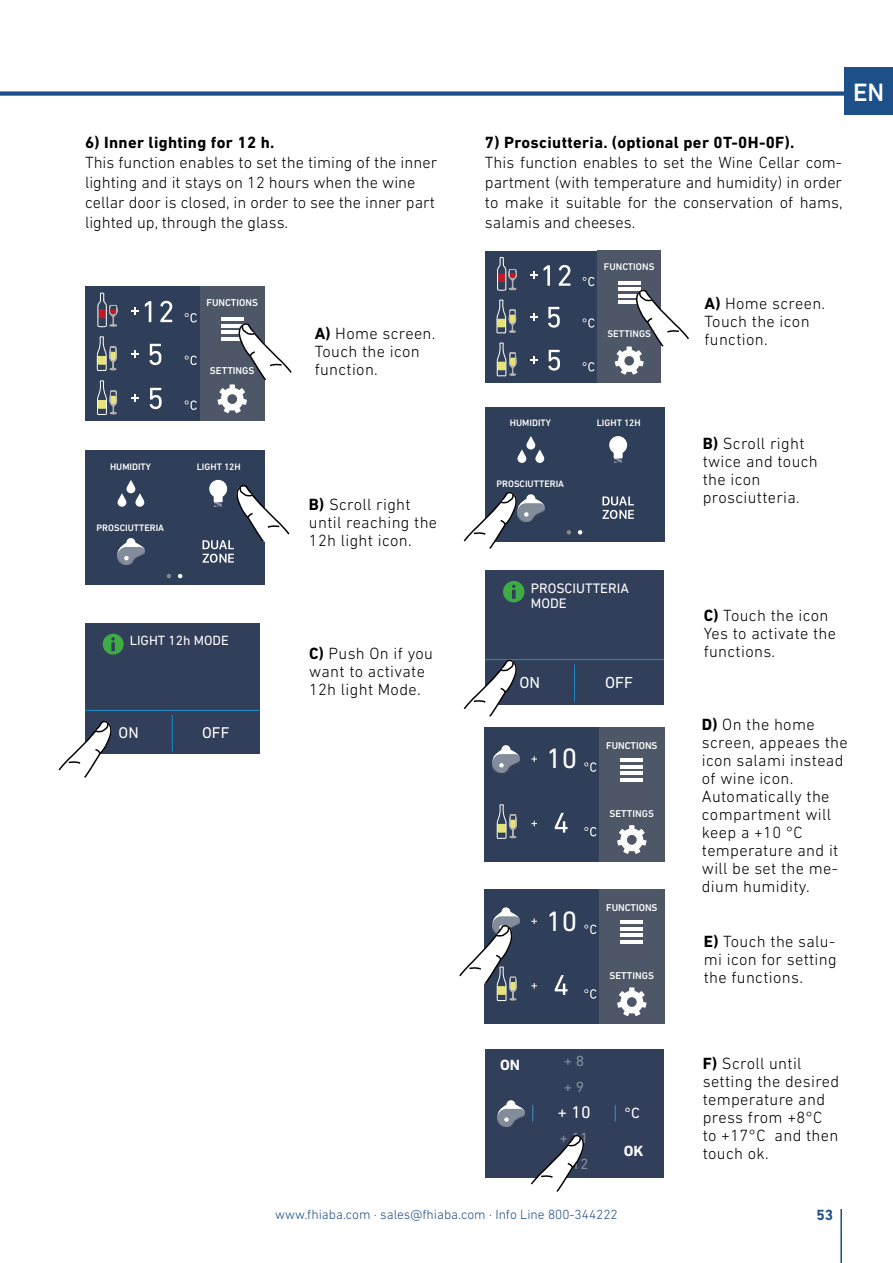
<style>
.page{position:relative;width:893px;height:1263px;background:#fff}
.page>*{position:absolute;margin:0;border:0;box-sizing:border-box;transform-origin:0 0}
.t1{font:28.5px "DIN Next LT Pro";color:#fff}
.t2{font:500 25.5px "DIN Next LT Pro";color:#fff}
.t3{font:17.25px "DIN Next LT Pro";color:#fff;scale:1.04 1}
.t4{font:300 16.5px/18px "DIN Next LT Pro";letter-spacing:.02em;color:#000}
.t5{font:300 16.5px/19.8px "DIN Next LT Pro";color:#000}
.t6{font:700 16.5px "DIN Next LT Pro";letter-spacing:.02em;color:#000}
.t7{font:16.2px "DIN Next LT Pro";color:#fff}
.t8{font:15.75px "DIN Next LT Pro";color:#fff}
.t9{font:15px/25.8px "DIN Next LT Pro";color:#838c9b;scale:1.04 1}
.t10{font:700 15px "DIN Next LT Pro";color:#fff;scale:1.04 1}
.t11{font:15px "DIN Next LT Pro";color:#fff;scale:1.04 1}
.t12{font:700 15px "DIN Next LT Pro";color:#1d4f89}
.t13{font:13.95px/15.1px "DIN Next LT Pro";color:#fff}
.t14{font:13.65px "DIN Next LT Pro";color:#fff}
.t15{font:300 13.5px "DIN Next LT Pro";color:#1d4f89}
.t16{font:500 10.05px "DIN Next LT Pro";color:#fff}
.t17{font:500 9.9px "DIN Next LT Pro";color:#fff}
.t18{font:500 9.45px "DIN Next LT Pro";color:#fff}
.s1{font-weight:700}
</style>
<div class="page">
<div style="left:844px;top:67px;width:49px;height:48px;background:#1d4f89"></div>
<div style="left:85px;top:286px;width:179px;height:135px;background:#303f59"></div>
<svg style="left:185px;top:313px;width:12px;height:9px"></svg>
<svg style="left:185px;top:356px;width:12px;height:9px"></svg>
<svg style="left:185px;top:400px;width:12px;height:10px"></svg>
<div style="left:200px;top:286px;width:64px;height:135px;background:#4e5767"></div>
<hr style="left:221px;top:318px;width:23px;height:3px;background:#fff">
<svg style="left:149px;top:344px;width:12px;height:21px"></svg>
<svg style="left:145px;top:301px;width:6px;height:21px"></svg>
<svg style="left:160px;top:301px;width:12px;height:21px"></svg>
<svg style="left:132px;top:350px;width:7px;height:7px"></svg>
<svg style="left:132px;top:308px;width:7px;height:7px"></svg>
<svg style="left:97px;top:293px;width:20px;height:122px"></svg>
<svg style="left:150px;top:388px;width:12px;height:21px"></svg>
<svg style="left:132px;top:394px;width:7px;height:7px"></svg>
<svg style="left:218px;top:321px;width:74px;height:92px"></svg>
<div style="left:85px;top:451px;width:179px;height:134px;background:#303f59"></div>
<svg style="left:117px;top:480px;width:27px;height:27px"></svg>
<svg style="left:178px;top:574px;width:4px;height:4px"></svg>
<svg style="left:167px;top:574px;width:4px;height:4px"></svg>
<img style="left:118px;top:560px;width:16px;height:5px">
<svg style="left:117px;top:538px;width:27px;height:22px"></svg>
<svg style="left:203px;top:480px;width:87px;height:83px"></svg>
<div style="left:485px;top:571px;width:179px;height:134px;background:#313f5a"></div>
<hr style="left:485px;top:659px;width:179px;height:1px;background:#198bc9">
<hr style="left:574px;top:664px;width:1px;height:38px;background:#198bc9">
<svg style="left:503px;top:581px;width:21px;height:21px"></svg>
<div style="left:485px;top:251px;width:176px;height:131px;background:#303f59"></div>
<svg style="left:583px;top:277px;width:11px;height:9px"></svg>
<svg style="left:583px;top:318px;width:11px;height:10px"></svg>
<svg style="left:583px;top:362px;width:11px;height:9px"></svg>
<div style="left:598px;top:251px;width:63px;height:131px;background:#4e5767"></div>
<hr style="left:618px;top:281px;width:22px;height:3px;background:#fff">
<svg style="left:548px;top:307px;width:12px;height:21px"></svg>
<svg style="left:544px;top:265px;width:6px;height:21px"></svg>
<svg style="left:559px;top:265px;width:11px;height:21px"></svg>
<svg style="left:531px;top:313px;width:7px;height:7px"></svg>
<svg style="left:531px;top:272px;width:7px;height:7px"></svg>
<svg style="left:497px;top:257px;width:20px;height:119px"></svg>
<svg style="left:548px;top:350px;width:12px;height:21px"></svg>
<svg style="left:531px;top:356px;width:7px;height:7px"></svg>
<svg style="left:615px;top:288px;width:74px;height:87px"></svg>
<div style="left:485px;top:407px;width:179px;height:134px;background:#303f59"></div>
<svg style="left:517px;top:436px;width:27px;height:27px"></svg>
<svg style="left:602px;top:496px;width:32px;height:23px"></svg>
<svg style="left:609px;top:436px;width:18px;height:27px"></svg>
<svg style="left:578px;top:530px;width:4px;height:4px"></svg>
<svg style="left:567px;top:530px;width:4px;height:4px"></svg>
<svg style="left:463px;top:491px;width:81px;height:58px"></svg>
<svg style="left:463px;top:659px;width:56px;height:58px"></svg>
<div style="left:485px;top:1049px;width:178px;height:128px;background:#313f5a"></div>
<svg style="left:615px;top:1105px;width:1px;height:16px"></svg>
<svg style="left:533px;top:1105px;width:1px;height:16px"></svg>
<img style="left:498px;top:1122px;width:16px;height:4px">
<svg style="left:498px;top:1100px;width:26px;height:22px"></svg>
<div style="left:485px;top:727px;width:179px;height:135px;background:#303f59"></div>
<div style="left:600px;top:727px;width:64px;height:135px;background:#4e5767"></div>
<svg style="left:617px;top:825px;width:29px;height:29px"></svg>
<hr style="left:620px;top:758px;width:23px;height:4px;background:#fff">
<hr style="left:620px;top:765px;width:23px;height:3px;background:#fff">
<hr style="left:620px;top:771px;width:23px;height:4px;background:#fff">
<hr style="left:620px;top:778px;width:23px;height:3px;background:#fff">
<svg style="left:584px;top:762px;width:12px;height:10px"></svg>
<svg style="left:584px;top:827px;width:12px;height:9px"></svg>
<svg style="left:497px;top:804px;width:20px;height:35px"></svg>
<svg style="left:555px;top:813px;width:13px;height:20px"></svg>
<svg style="left:531px;top:756px;width:6px;height:6px"></svg>
<svg style="left:531px;top:821px;width:6px;height:5px"></svg>
<img style="left:492px;top:767px;width:18px;height:5px">
<svg style="left:492px;top:745px;width:27px;height:22px"></svg>
<div style="left:485px;top:890px;width:179px;height:134px;background:#303f59"></div>
<div style="left:600px;top:890px;width:64px;height:134px;background:#4e5767"></div>
<svg style="left:617px;top:987px;width:29px;height:29px"></svg>
<hr style="left:620px;top:921px;width:23px;height:3px;background:#fff">
<hr style="left:620px;top:927px;width:23px;height:3px;background:#fff">
<hr style="left:620px;top:934px;width:23px;height:3px;background:#fff">
<hr style="left:620px;top:940px;width:23px;height:3px;background:#fff">
<svg style="left:584px;top:925px;width:12px;height:9px"></svg>
<svg style="left:584px;top:989px;width:12px;height:10px"></svg>
<svg style="left:555px;top:975px;width:13px;height:20px"></svg>
<svg style="left:531px;top:918px;width:6px;height:6px"></svg>
<svg style="left:531px;top:983px;width:6px;height:6px"></svg>
<svg style="left:530px;top:1134px;width:56px;height:58px"></svg>
<svg style="left:459px;top:907px;width:60px;height:94px"></svg>
<div style="left:85px;top:624px;width:174px;height:130px;background:#313f5a"></div>
<hr style="left:85px;top:710px;width:174px;height:1px;background:#198bc9">
<hr style="left:172px;top:715px;width:1px;height:36px;background:#198bc9">
<svg style="left:103px;top:634px;width:21px;height:21px"></svg>
<svg style="left:58px;top:720px;width:54px;height:58px"></svg>
<hr style="left:840px;top:1209px;width:2px;height:54px;background:#1d4f89">
<div style="left:0;top:91px;width:851px;height:5px;background:#1d4f89"></div>
<p class="t6" style="left:85px;top:133px;width:191px">6) Inner lighting for 12 h.</p>
<p class="t5" style="left:85px;top:153px;width:354px">This function enables to set the timing of the inner lighting and it stays on 12 hours when the wine cellar door is closed, in order to see the inner part lighted up, through the glass.</p>
<p class="t16" style="left:206px;top:297px;width:53px">FUNCTIONS</p>
<p class="t16" style="left:210px;top:365px;width:46px">SETTINGS</p>
<p class="t18" style="left:110px;top:461px;width:42px">HUMIDITY</p>
<p class="t18" style="left:97px;top:522px;width:69px">PROSCIUTTERIA</p>
<p class="t18" style="left:197px;top:461px;width:46px">LIGHT 12H</p>
<p class="t14" style="left:130px;top:633px;width:100px">LIGHT 12h MODE</p>
<p class="t8" style="left:119px;top:724px;width:22px">ON</p>
<p class="t8" style="left:202px;top:724px;width:29px">OFF</p>
<p class="t4" style="left:315px;top:325px;width:122px"><span class="s1">A)</span> Home screen.<br>Touch the icon function.</p>
<p class="t4" style="left:309px;top:496px;width:130px"><span class="s1">B)</span> Scroll right until reaching the<br>12h light icon.</p>
<p class="t4" style="left:309px;top:644px;width:126px"><span class="s1">C)</span> Push On if you want to activate<br>12h light Mode.</p>
<h2 class="t2" style="left:853px;top:77px;width:33px">EN</h2>
<p class="t6" style="left:485px;top:133px;width:311px">7) Prosciutteria. (optional per 0T-0H-0F).</p>
<p class="t4" style="left:485px;top:153px;width:359px;line-height:19.8px;text-align:justify">This function enables to set the Wine Cellar com&shy;partment (with temperature and humidity) in order to make it suitable for the conservation of hams, salamis and cheeses.</p>
<p class="t17" style="left:604px;top:261px;width:52px">FUNCTIONS</p>
<p class="t17" style="left:607px;top:327px;width:45px">SETTINGS</p>
<p class="t4" style="left:704px;top:294px;width:122px"><span class="s1">A)</span> Home screen.<br>Touch the icon function.</p>
<p class="t18" style="left:510px;top:418px;width:42px">HUMIDITY</p>
<p class="t18" style="left:496px;top:478px;width:69px">PROSCIUTTERIA</p>
<p class="t18" style="left:597px;top:418px;width:46px">LIGHT 12H</p>
<p class="t4" style="left:703px;top:434px;width:117px"><span class="s1">B)</span> Scroll right twice and touch the icon prosciutteria.</p>
<p class="t13" style="left:531px;top:580px;width:99px">PROSCIUTTERIA<br>MODE</p>
<p class="t7" style="left:519px;top:673px;width:22px">ON</p>
<p class="t7" style="left:605px;top:673px;width:30px">OFF</p>
<h1 class="t1" style="left:546px;top:742px;width:32px">10</h1>
<p class="t16" style="left:606px;top:740px;width:53px">FUNCTIONS</p>
<p class="t16" style="left:610px;top:808px;width:46px">SETTINGS</p>
<h1 class="t1" style="left:546px;top:904px;width:32px">10</h1>
<p class="t16" style="left:606px;top:902px;width:53px">FUNCTIONS</p>
<p class="t16" style="left:610px;top:970px;width:46px">SETTINGS</p>
<p class="t4" style="left:704px;top:606px;width:134px"><span class="s1">C)</span> Touch the icon<br>Yes to activate the functions.</p>
<p class="t4" style="left:702px;top:715px;width:147px"><span class="s1">D)</span> On the home screen, appeaes the icon salami instead of wine icon.<br>Automatically the compartment will keep a +10 °C temperature and it will be set the me&shy;dium humidity.</p>
<p class="t4" style="left:704px;top:932px;width:134px;text-align:justify"><span class="s1">E)</span> Touch the salu&shy;mi icon for setting the functions.</p>
<p class="t10" style="left:500px;top:1056px;width:21px">ON</p>
<p class="t9" style="left:564px;top:1048px;width:21px">+ 8 + 9</p>
<p class="t3" style="left:557px;top:1102px;width:33px">+ 10</p>
<p class="t11" style="left:624px;top:1104px;width:17px">°C</p>
<p class="t9" style="left:560px;top:1125px;width:29px">+ 11</p>
<p class="t9" style="left:560px;top:1151px;width:29px">+ 12</p>
<p class="t10" style="left:624px;top:1142px;width:21px">OK</p>
<p class="t4" style="left:703px;top:1054px;width:138px"><span class="s1">F)</span> Scroll until setting the desired temperature and press from +8°C to +17°C and then touch ok.</p>
<p class="t15" style="left:275px;top:1207px;width:344px">www.fhiaba.com · sales@fhiaba.com · Info Line 800-344222</p>
<p class="t12" style="left:817px;top:1206px;width:18px">53</p>
</div>
